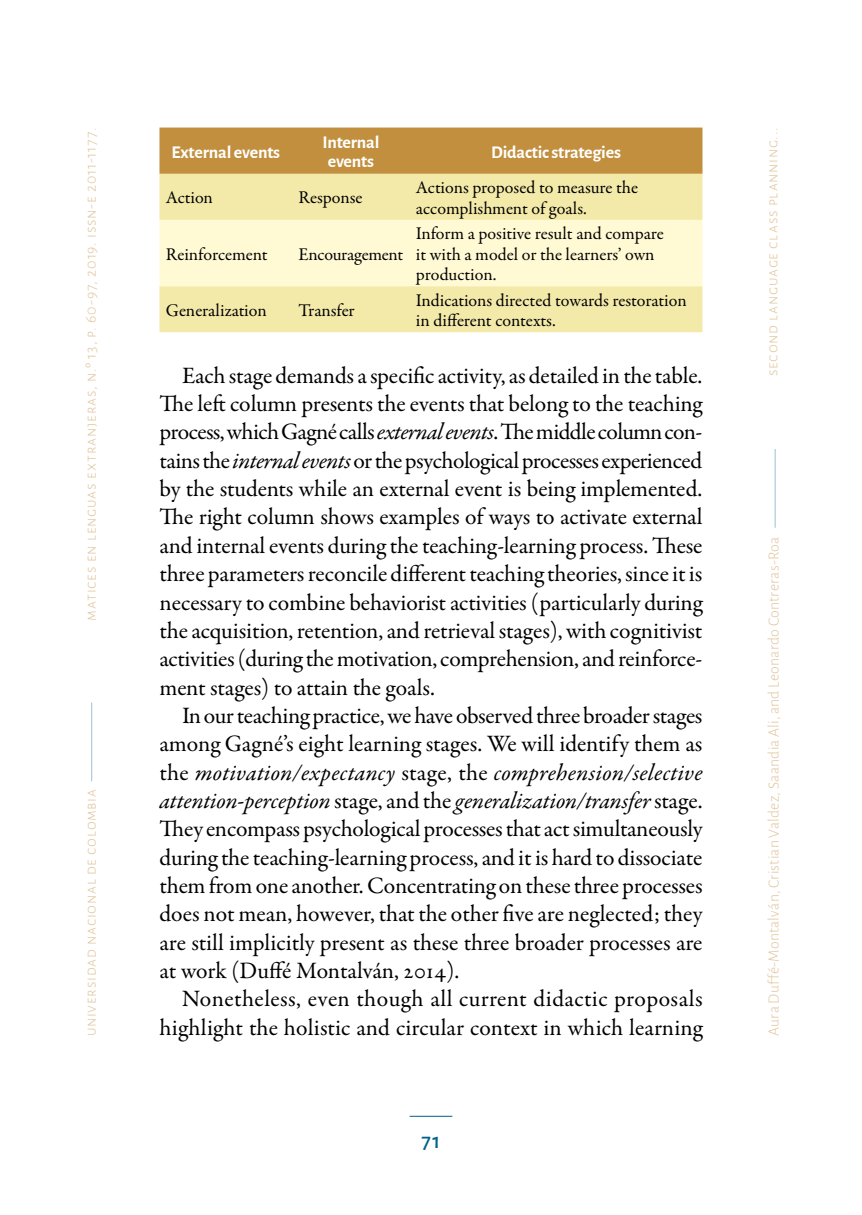
<style>
.page{position:relative;width:862px;height:1215px;background:#fff}
.page>*{position:absolute;margin:0;border:0;box-sizing:border-box;transform-origin:0 0}
.t1{font:23.62px/28.3px "Garamond Premr Pro";letter-spacing:-.005em;color:#000;text-align:justify}
.t2{font:500 22.5px "Alegreya Sans";color:#00628b}
.t3{font:18px/20.2px "Garamond Premr Pro";color:#000}
.t4{font:700 18px/19.1px "Alegreya Sans";letter-spacing:-.01em;color:#fff}
.t5{font:300 15.75px "Alegreya Sans";letter-spacing:.035em;color:#e0c49c}
.t6{font:300 15.75px "Alegreya Sans";letter-spacing:.01em;color:#e0c49c}
.s1{font-style:italic}
</style>
<div class="page">
<hr style="left:410px;top:1116px;width:42px;height:1px;background:#00628b">
<hr style="left:91px;top:703px;width:1px;height:78px;background:#00628b">
<hr style="left:775px;top:449px;width:1px;height:79px;background:#00628b">
<div style="left:159px;top:128px;width:543px;height:46px;background:#c18f3d"></div>
<div style="left:159px;top:174px;width:543px;height:158px;background:#f3e9a9"></div>
<div style="left:159px;top:220px;width:543px;height:66px;background:#fffad4"></div>
<p class="t5" style="left:80px;top:621px;width:494px;rotate:-90deg">Matices en Lenguas Extranjeras, N .o 13, p. 60-97, 2019. ISSN-e 2011-1177.</p>
<p class="t5" style="left:762px;top:376px;width:250px;rotate:-90deg">second language class planning...</p>
<p class="t4" style="left:172px;top:141px;width:110px">External events</p>
<p class="t4" style="left:322px;top:132px;width:59px">Internal events</p>
<p class="t4" style="left:491px;top:141px;width:131px">Didactic strategies</p>
<p class="t3" style="left:166px;top:188px;width:49px">Action</p>
<p class="t3" style="left:299px;top:188px;width:65px">Response</p>
<p class="t3" style="left:416px;top:178px;width:224px">Actions proposed to measure the accomplishment of goals.</p>
<p class="t3" style="left:166px;top:244px;width:103px">Reinforcement</p>
<p class="t3" style="left:299px;top:244px;width:106px">Encouragement</p>
<p class="t3" style="left:416px;top:224px;width:249px">Inform a positive result and compare it with a model or the learners’ own production.</p>
<p class="t3" style="left:166px;top:300px;width:102px">Generalization</p>
<p class="t3" style="left:299px;top:300px;width:58px">Transfer</p>
<p class="t3" style="left:416px;top:290px;width:272px">Indications directed towards restoration in different contexts.</p>
<p class="t1" style="left:159px;top:362px;width:544px;text-indent:22px">Each stage demands a specific activity, as detailed in the table.<br>The left column presents the events that belong to the teaching process, which Gagné calls <span class="s1">external events</span>. The middle column con&shy;tains the <span class="s1">internal events</span> or the psychological processes experienced by the students while an external event is being implemented.<br>The right column shows examples of ways to activate external and internal events during the teaching-learning process. These three parameters reconcile different teaching theories, since it is necessary to combine behaviorist activities (particularly during the acquisition, retention, and retrieval stages), with cognitivist activities (during the motivation, comprehension, and reinforce&shy;ment stages) to attain the goals.</p>
<p class="t1" style="left:159px;top:702px;width:545px;text-indent:22px">In our teaching practice, we have observed three broader stages among Gagné’s eight learning stages. We will identify them as the <span class="s1">motivation/expectancy</span> stage, the <span class="s1">comprehension/selective attention-perception</span> stage, and the <span class="s1">generalization/transfer</span> stage.<br>They encompass psychological processes that act simultaneously during the teaching-learning process, and it is hard to dissociate them from one another. Concentrating on these three processes does not mean, however, that the other five are neglected; they are still implicitly present as these three broader processes are at work (Duffé Montalván, 2014).</p>
<p class="t1" style="left:159px;top:985px;width:544px;text-align:right">Nonetheless, even though all current didactic proposals highlight the holistic and circular context in which learning</p>
<p class="t6" style="left:763px;top:1036px;width:501px;rotate:-90deg">Aura Duffé-Montalván, Cristian Valdez, Saandia Ali, and Leonardo Contreras-Roa</p>
<p class="t5" style="left:80px;top:1036px;width:249px;rotate:-90deg">Universidad Nacional de colombia</p>
<p class="t2" style="left:421px;top:1125px;width:21px">71</p>
</div>
